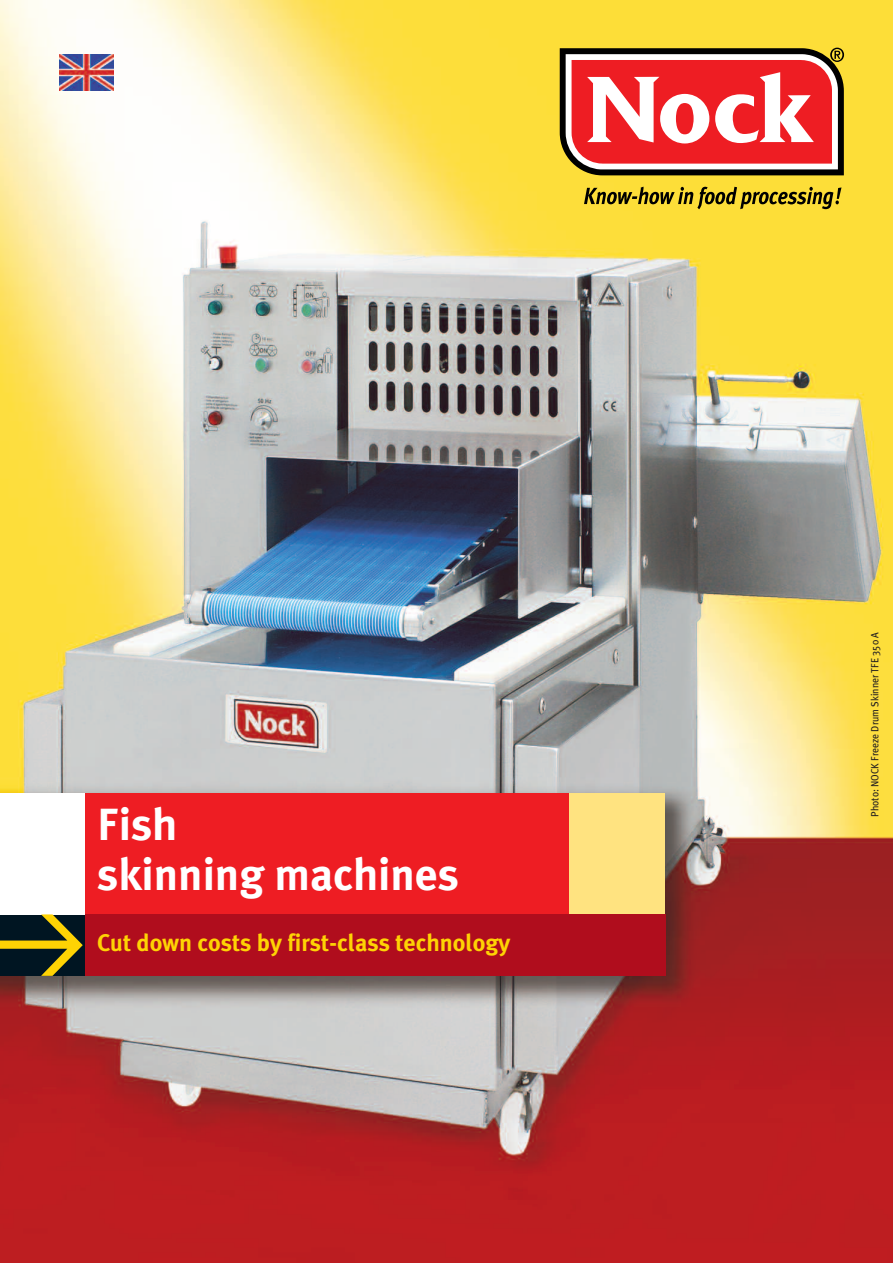
<style>
.page{position:relative;width:893px;height:1263px;background:#fff}
.page>*{position:absolute;margin:0;border:0;box-sizing:border-box;transform-origin:0 0}
.t1{font:700 45px/49.5px "Meta Plus";color:#fff}
.t2{font:700 24px "Meta Plus";color:#fed304}
.t3{font:10.5px "Meta Plus";color:#231f20;scale:.94 1}
</style>
<div class="page">
<img style="left:0;top:0;width:893px;height:1263px">
<div style="left:0;top:793px;width:656px;height:121px;background:#ee1d23"></div>
<div style="left:569px;top:793px;width:96px;height:121px;background:#ffe380"></div>
<div style="left:85px;top:914px;width:580px;height:62px;background:#b00d1d"></div>
<div style="left:0;top:914px;width:85px;height:62px;background:#001522"></div>
<div style="left:0;top:793px;width:85px;height:121px;background:#fff"></div>
<svg style="left:0;top:914px;width:83px;height:62px"></svg>
<svg style="left:560px;top:48px;width:284px;height:127px"></svg>
<svg style="left:584px;top:187px;width:257px;height:22px;background:#ae9926"></svg>
<img style="left:59px;top:54px;width:54px;height:36px">
<h1 class="t1" style="left:97px;top:800px;width:363px">Fish<br>skinning machines</h1>
<p class="t2" style="left:97px;top:929px;width:415px">Cut down costs by first-class technology</p>
<p class="t3" style="left:869px;top:817px;width:198px;rotate:-90deg">Photo: NOCK Freeze Drum Skinner TFE 350 A</p>
</div>
